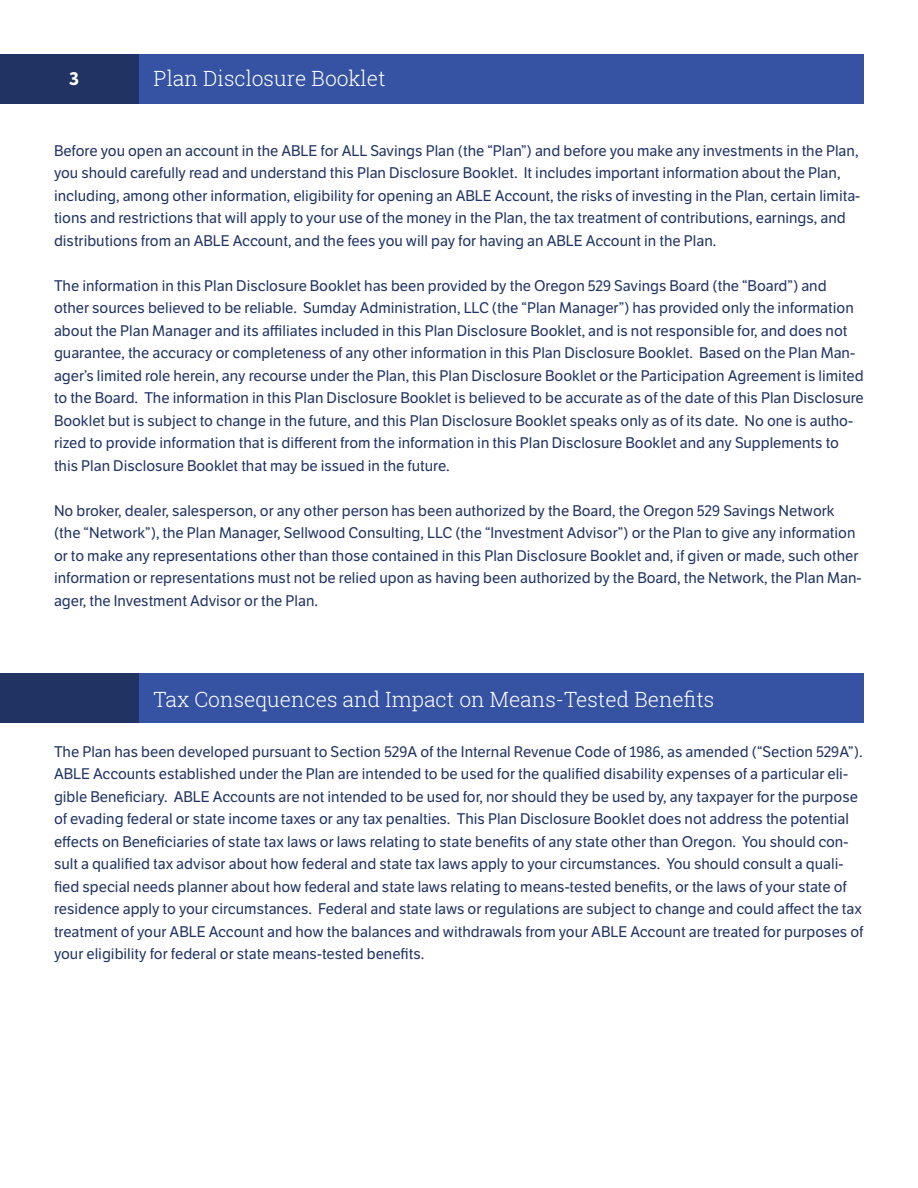
<style>
.page{position:relative;width:918px;height:1188px;background:#fff}
.page>*{position:absolute;margin:0;border:0;box-sizing:border-box;transform-origin:0 0}
.t1{font:300 21px "Roboto Slab";color:#fff}
.t2{font:700 18px "LFT Etica";color:#fff}
.t3{font:15px/22.5px "LFT Etica";color:#213363}
</style>
<div class="page">
<div style="left:139px;top:54px;width:725px;height:50px;background:#3553a2"></div>
<div style="left:0;top:54px;width:139px;height:50px;background:#213363"></div>
<div style="left:139px;top:673px;width:725px;height:50px;background:#3553a2"></div>
<div style="left:0;top:673px;width:139px;height:50px;background:#213363"></div>
<p class="t2" style="left:69px;top:68px;width:12px">3</p>
<h1 class="t1" style="left:154px;top:64px;width:234px">Plan Disclosure Booklet</h1>
<p class="t3" style="left:54px;top:139px;width:808px">Before you open an account in the ABLE for ALL Savings Plan (the “Plan”) and before you make any investments in the Plan, you should carefully read and understand this Plan Disclosure Booklet. It includes important information about the Plan, including, among other information, eligibility for opening an ABLE Account, the risks of investing in the Plan, certain limita&shy;tions and restrictions that will apply to your use of the money in the Plan, the tax treatment of contributions, earnings, and distributions from an ABLE Account, and the fees you will pay for having an ABLE Account in the Plan.</p>
<p class="t3" style="left:54px;top:274px;width:811px">The information in this Plan Disclosure Booklet has been provided by the Oregon 529 Savings Board (the “Board”) and other sources believed to be reliable. Sumday Administration, LLC (the “Plan Manager”) has provided only the information about the Plan Manager and its affiliates included in this Plan Disclosure Booklet, and is not responsible for, and does not guarantee, the accuracy or completeness of any other information in this Plan Disclosure Booklet. Based on the Plan Man&shy;ager’s limited role herein, any recourse under the Plan, this Plan Disclosure Booklet or the Participation Agreement is limited to the Board. The information in this Plan Disclosure Booklet is believed to be accurate as of the date of this Plan Disclosure Booklet but is subject to change in the future, and this Plan Disclosure Booklet speaks only as of its date. No one is autho&shy;rized to provide information that is different from the information in this Plan Disclosure Booklet and any Supplements to this Plan Disclosure Booklet that may be issued in the future.</p>
<p class="t3" style="left:54px;top:499px;width:809px">No broker, dealer, salesperson, or any other person has been authorized by the Board, the Oregon 529 Savings Network (the “Network”), the Plan Manager, Sellwood Consulting, LLC (the “Investment Advisor”) or the Plan to give any information or to make any representations other than those contained in this Plan Disclosure Booklet and, if given or made, such other information or representations must not be relied upon as having been authorized by the Board, the Network, the Plan Man&shy;ager, the Investment Advisor or the Plan.</p>
<h1 class="t1" style="left:154px;top:685px;width:562px">Tax Consequences and Impact on Means-Tested Benefits</h1>
<p class="t3" style="left:54px;top:741px;width:811px">The Plan has been developed pursuant to Section 529A of the Internal Revenue Code of 1986, as amended (“Section 529A”).<br>ABLE Accounts established under the Plan are intended to be used for the qualified disability expenses of a particular eli&shy;gible Beneficiary. ABLE Accounts are not intended to be used for, nor should they be used by, any taxpayer for the purpose of evading federal or state income taxes or any tax penalties. This Plan Disclosure Booklet does not address the potential effects on Beneficiaries of state tax laws or laws relating to state benefits of any state other than Oregon. You should con&shy;sult a qualified tax advisor about how federal and state tax laws apply to your circumstances. You should consult a quali&shy;fied special needs planner about how federal and state laws relating to means-tested benefits, or the laws of your state of residence apply to your circumstances. Federal and state laws or regulations are subject to change and could affect the tax treatment of your ABLE Account and how the balances and withdrawals from your ABLE Account are treated for purposes of your eligibility for federal or state means-tested benefits.</p>
</div>
